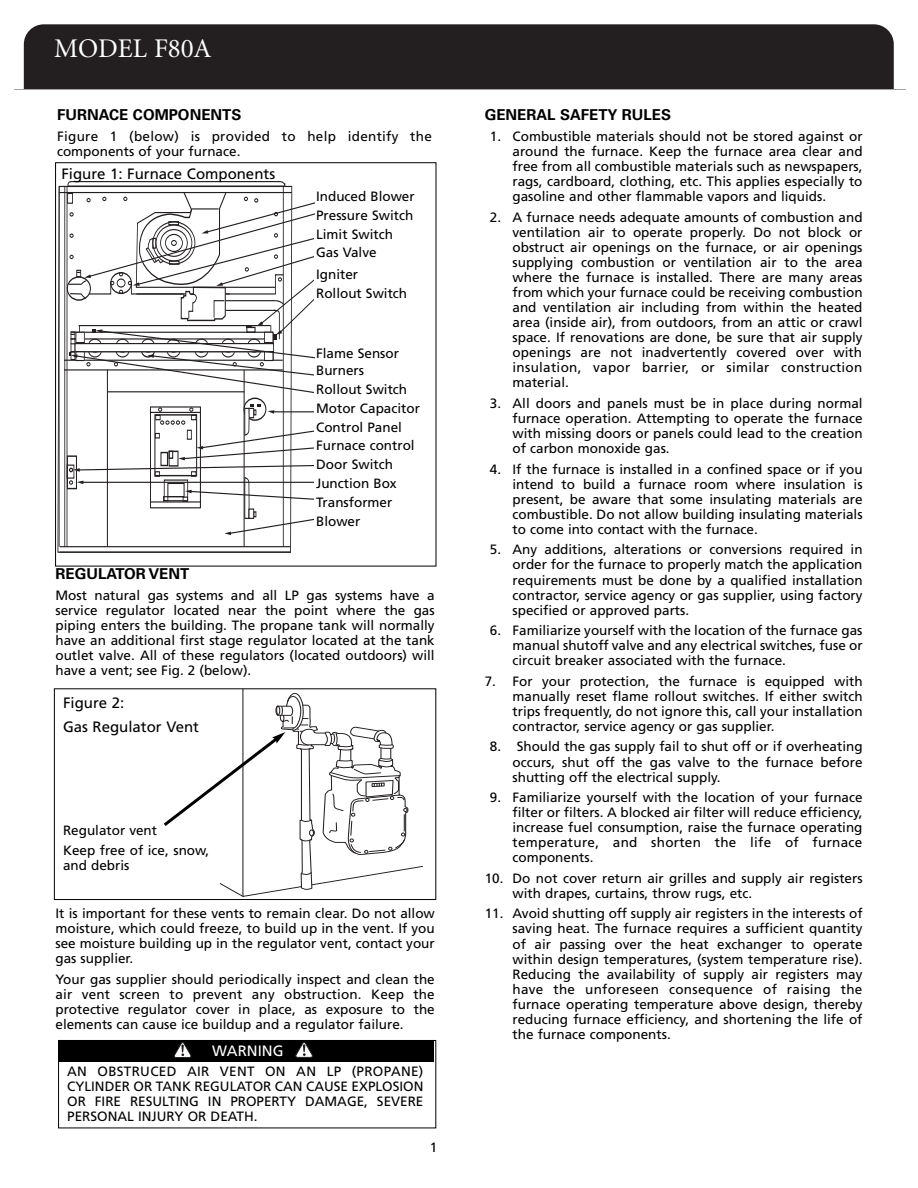
<style>
.page{position:relative;width:918px;height:1188px;background:#fff}
.page>*{position:absolute;margin:0;border:0;box-sizing:border-box;transform-origin:0 0}
.t1{font:27px "Minion";color:#fff}
.t2{font:15px/23.4px "Frutiger";color:#000}
.t3{font:700 15px "Univers";color:#000}
.t4{font:15px "Frutiger";color:#fff}
.t5{font:13.5px/15px "Frutiger";color:#000;text-align:justify}
.t6{font:13.5px/15px "Frutiger";letter-spacing:.02em;color:#000}
</style>
<div class="page">
<div style="left:24px;top:24px;width:870px;height:65px;background:#231f20"></div>
<hr style="left:15px;top:89px;width:891px;height:1px;background:#231f20">
<div style="left:58px;top:1040px;width:376px;height:22px;background:#000"></div>
<svg style="left:295px;top:1042px;width:18px;height:16px"></svg>
<svg style="left:174px;top:1042px;width:18px;height:16px"></svg>
<div style="left:54px;top:688px;width:382px;height:212px;border:1px solid #000"></div>
<svg style="left:160px;top:689px;width:264px;height:208px"></svg>
<svg style="left:59px;top:186px;width:233px;height:366px"></svg>
<hr style="left:59px;top:192px;width:233px;height:1px;background:#231f20">
<hr style="left:64px;top:360px;width:219px;height:1px;background:#231f20">
<hr style="left:64px;top:370px;width:219px;height:1px;background:#231f20">
<hr style="left:60px;top:546px;width:231px;height:1px;background:#231f20">
<hr style="left:60px;top:552px;width:231px;height:1px;background:#231f20">
<hr style="left:59px;top:186px;width:1px;height:361px;background:#231f20">
<hr style="left:67px;top:186px;width:1px;height:361px;background:#231f20">
<hr style="left:283px;top:186px;width:1px;height:361px;background:#231f20">
<hr style="left:107px;top:370px;width:1px;height:177px;background:#231f20">
<hr style="left:244px;top:370px;width:1px;height:177px;background:#231f20">
<hr style="left:65px;top:186px;width:1px;height:361px;background:#231f20">
<div style="left:243px;top:398px;width:23px;height:23px;border:1px solid #231f20;border-radius:50%"></div>
<div style="left:67px;top:456px;width:10px;height:33px;border:1px solid #231f20"></div>
<div style="left:67px;top:276px;width:24px;height:25px;border:1px solid #231f20;border-radius:50%"></div>
<div style="left:67px;top:193px;width:6px;height:10px;border:1px solid #231f20"></div>
<svg style="left:68px;top:181px;width:247px;height:214px"></svg>
<svg style="left:69px;top:404px;width:245px;height:131px"></svg>
<div style="left:62px;top:696px;width:142px;height:42px;background:#fff"></div>
<h1 class="t1" style="left:54px;top:38px;width:159px">MODEL F80A</h1>
<p class="t3" style="left:57px;top:110px;width:186px">FURNACE COMPONENTS</p>
<p class="t6" style="left:57px;top:130px;width:376px">Figure 1 (below) is provided to help identify the components of your furnace.</p>
<p class="t2" style="left:61px;top:163px;width:215px">Figure 1: Furnace Components</p>
<p class="t5" style="left:316px;top:188px;width:100px;line-height:18.5px;text-align:left">Induced Blower<br>Pressure Switch<br>Limit Switch<br>Gas Valve</p>
<p class="t5" style="left:316px;top:265px;width:93px;line-height:19.5px">Igniter<br>Rollout Switch</p>
<p class="t5" style="left:316px;top:346px;width:84px;line-height:17.1px">Flame Sensor<br>Burners</p>
<p class="t5" style="left:316px;top:381px;width:105px;line-height:18.9px;text-align:left">Rollout Switch<br>Motor Capacitor<br>Control Panel<br>Furnace control<br>Door Switch<br>Junction Box<br>Transformer<br>Blower</p>
<p class="t3" style="left:56px;top:569px;width:135px">REGULATOR VENT</p>
<p class="t5" style="left:55px;top:589px;width:381px">Most natural gas systems and all LP gas systems have a service regulator located near the point where the gas piping enters the building. The propane tank will normally have an additional first stage regulator located at the tank outlet valve. All of these regulators (located outdoors) will have a vent; see Fig. 2 (below).</p>
<p class="t2" style="left:63px;top:693px;width:138px">Figure 2:<br>Gas Regulator Vent</p>
<p class="t5" style="left:63px;top:821px;width:148px;line-height:20.4px">Regulator vent<br>Keep free of ice, snow,</p>
<p class="t5" style="left:63px;top:859px;width:68px">and debris</p>
<p class="t5" style="left:55px;top:907px;width:381px">It is important for these vents to remain clear. Do not allow moisture, which could freeze, to build up in the vent. If you see moisture building up in the regulator vent, contact your gas supplier.</p>
<p class="t5" style="left:55px;top:972px;width:381px">Your gas supplier should periodically inspect and clean the air vent screen to prevent any obstruction. Keep the protective regulator cover in place, as exposure to the elements can cause ice buildup and a regulator failure.</p>
<p class="t4" style="left:212px;top:1045px;width:73px">WARNING</p>
<p class="t5" style="left:67px;top:1064px;width:358px">AN OBSTRUCED AIR VENT ON AN LP (PROPANE)<br>CYLINDER OR TANK REGULATOR CAN CAUSE EXPLOSION OR FIRE RESULTING IN PROPERTY DAMAGE, SEVERE PERSONAL INJURY OR DEATH.</p>
<p class="t5" style="left:430px;top:1140px;width:9px">1</p>
<p class="t3" style="left:485px;top:110px;width:188px">GENERAL SAFETY RULES</p>
<p class="t5" style="left:513px;top:130px;width:352px;text-indent:-23px">1. Combustible materials should not be stored against or around the furnace. Keep the furnace area clear and free from all combustible materials such as newspapers, rags, cardboard, clothing, etc. This applies especially to gasoline and other flammable vapors and liquids.</p>
<p class="t5" style="left:513px;top:210px;width:352px;text-indent:-23px">2. A furnace needs adequate amounts of combustion and ventilation air to operate properly. Do not block or obstruct air openings on the furnace, or air openings supplying combustion or ventilation air to the area where the furnace is installed. There are many areas from which your furnace could be receiving combustion and ventilation air including from within the heated area (inside air), from outdoors, from an attic or crawl space. If renovations are done, be sure that air supply openings are not inadvertently covered over with insulation, vapor barrier, or similar construction material.</p>
<p class="t5" style="left:513px;top:397px;width:352px;text-indent:-23px">3. All doors and panels must be in place during normal furnace operation. Attempting to operate the furnace with missing doors or panels could lead to the creation of carbon monoxide gas.</p>
<p class="t5" style="left:513px;top:462px;width:352px;text-indent:-23px">4. If the furnace is installed in a confined space or if you intend to build a furnace room where insulation is present, be aware that some insulating materials are combustible. Do not allow building insulating materials to come into contact with the furnace.</p>
<p class="t5" style="left:513px;top:543px;width:352px;text-indent:-23px">5. Any additions, alterations or conversions required in order for the furnace to properly match the application requirements must be done by a qualified installation contractor, service agency or gas supplier, using factory specified or approved parts.</p>
<p class="t5" style="left:513px;top:624px;width:352px;text-indent:-23px">6. Familiarize yourself with the location of the furnace gas manual shutoff valve and any electrical switches, fuse or circuit breaker associated with the furnace.</p>
<p class="t5" style="left:513px;top:675px;width:352px;text-indent:-28px">7. For your protection, the furnace is equipped with manually reset flame rollout switches. If either switch trips frequently, do not ignore this, call your installation contractor, service agency or gas supplier.</p>
<p class="t5" style="left:513px;top:740px;width:352px;text-indent:-23px">8. Should the gas supply fail to shut off or if overheating occurs, shut off the gas valve to the furnace before shutting off the electrical supply.</p>
<p class="t5" style="left:513px;top:791px;width:352px;text-indent:-23px">9. Familiarize yourself with the location of your furnace filter or filters. A blocked air filter will reduce efficiency, increase fuel consumption, raise the furnace operating temperature, and shorten the life of furnace components.</p>
<p class="t5" style="left:513px;top:872px;width:352px;text-indent:-28px">10. Do not cover return air grilles and supply air registers with drapes, curtains, throw rugs, etc.</p>
<p class="t5" style="left:513px;top:907px;width:352px;text-indent:-28px">11. Avoid shutting off supply air registers in the interests of saving heat. The furnace requires a sufficient quantity of air passing over the heat exchanger to operate within design temperatures, (system temperature rise).<br>Reducing the availability of supply air registers may have the unforeseen consequence of raising the furnace operating temperature above design, thereby reducing furnace efficiency, and shortening the life of the furnace components.</p>
</div>
